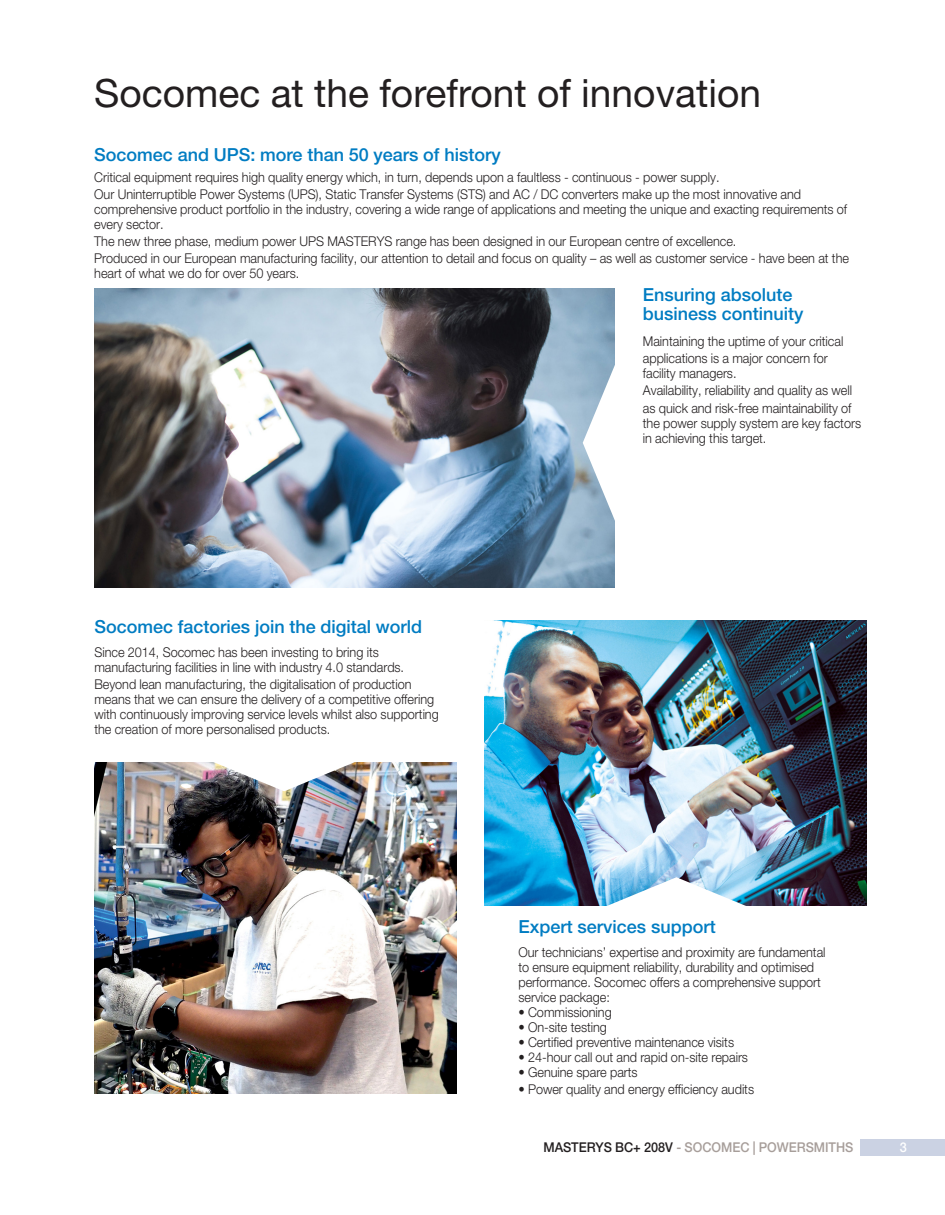
<style>
.page{position:relative;width:945px;height:1215px;background:#fff}
.page>*{position:absolute;margin:0;border:0;box-sizing:border-box;transform-origin:0 0}
.sous_titre_1ere_page{font:39px "Helvetica Neue LT Std";color:#231f20}
.sous_titre_1ere_page-2{font:500 18px/19.5px "Helvetica Neue LT Std";color:#007cc2}
.texte_light_8_5pt{font:300 13.5px/15px "Helvetica Neue LT Std";letter-spacing:-.005em;color:#231f20;scale:.94 1}
.t1{font:500 13.5px "Helvetica Neue LT Std";letter-spacing:-.005em;color:#a79e9a;scale:.94 1}
.t2{font:500 13.5px "Helvetica Neue LT Std";color:#fff;scale:.94 1}
.s1{color:#231f20}
</style>
<div class="page">
<img style="left:94px;top:288px;width:521px;height:299px">
<img style="left:484px;top:620px;width:383px;height:286px">
<img style="left:94px;top:763px;width:363px;height:331px">
<div style="left:861px;top:1139px;width:84px;height:16px;background:#cbd2e3"></div>
<svg style="left:605px;top:877px;width:143px;height:29px"></svg>
<img style="left:213px;top:762px;width:142px;height:29px">
<svg style="left:583px;top:364px;width:32px;height:158px"></svg>
<p class="sous_titre_1ere_page" style="left:94px;top:70px;width:668px">Socomec at the forefront of innovation</p>
<p class="sous_titre_1ere_page-2" style="left:94px;top:144px;width:408px">Socomec and UPS: more than 50 years of history</p>
<p class="texte_light_8_5pt" style="left:94px;top:169px;width:667px">Critical equipment requires high quality energy which, in turn, depends upon a faultless - continuous - power supply.</p>
<p class="texte_light_8_5pt" style="left:94px;top:186px;width:803px">Our Uninterruptible Power Systems (UPS), Static Transfer Systems (STS) and AC / DC converters make up the most innovative and comprehensive product portfolio in the industry, covering a wide range of applications and meeting the unique and exacting requirements of every sector.</p>
<p class="texte_light_8_5pt" style="left:94px;top:233px;width:685px">The new three phase, medium power UPS MASTERYS range has been designed in our European centre of excellence.</p>
<p class="texte_light_8_5pt" style="left:94px;top:250px;width:804px">Produced in our European manufacturing facility, our attention to detail and focus on quality – as well as customer service - have been at the heart of what we do for over 50 years.</p>
<p class="sous_titre_1ere_page-2" style="left:643px;top:285px;width:162px">Ensuring absolute business continuity</p>
<p class="texte_light_8_5pt" style="left:643px;top:334px;width:215px">Maintaining the uptime of your critical</p>
<p class="texte_light_8_5pt" style="left:643px;top:351px;width:198px">applications is a major concern for facility managers.</p>
<p class="texte_light_8_5pt" style="left:643px;top:383px;width:224px">Availability, reliability and quality as well</p>
<p class="texte_light_8_5pt" style="left:643px;top:400px;width:234px">as quick and risk-free maintainability of the power supply system are key factors in achieving this target.</p>
<p class="sous_titre_1ere_page-2" style="left:94px;top:617px;width:329px">Socomec factories join the digital world</p>
<p class="texte_light_8_5pt" style="left:94px;top:645px;width:331px">Since 2014, Socomec has been investing to bring its manufacturing facilities in line with industry 4.0 standards.</p>
<p class="texte_light_8_5pt" style="left:94px;top:677px;width:368px">Beyond lean manufacturing, the digitalisation of production means that we can ensure the delivery of a competitive offering with continuously improving service levels whilst also supporting the creation of more personalised products.</p>
<p class="sous_titre_1ere_page-2" style="left:518px;top:917px;width:199px">Expert services support</p>
<p class="texte_light_8_5pt" style="left:518px;top:945px;width:328px">Our technicians’ expertise and proximity are fundamental to ensure equipment reliability, durability and optimised performance. Socomec offers a comprehensive support service package:</p>
<p class="texte_light_8_5pt" style="left:518px;top:1005px;width:101px">• Commissioning</p>
<p class="texte_light_8_5pt" style="left:518px;top:1019px;width:96px">• On-site testing</p>
<p class="texte_light_8_5pt" style="left:518px;top:1034px;width:231px">• Certified preventive maintenance visits</p>
<p class="texte_light_8_5pt" style="left:518px;top:1049px;width:246px">• 24-hour call out and rapid on-site repairs</p>
<p class="texte_light_8_5pt" style="left:518px;top:1064px;width:128px">• Genuine spare parts</p>
<p class="texte_light_8_5pt" style="left:518px;top:1081px;width:252px">• Power quality and energy efficiency audits</p>
<p class="t1" style="left:543px;top:1139px;width:331px"><span class="s1">MASTERYS BC+ 208V</span> - SOCOMEC | POWERSMITHS</p>
<p class="t2" style="left:900px;top:1139px;width:9px">3</p>
</div>
